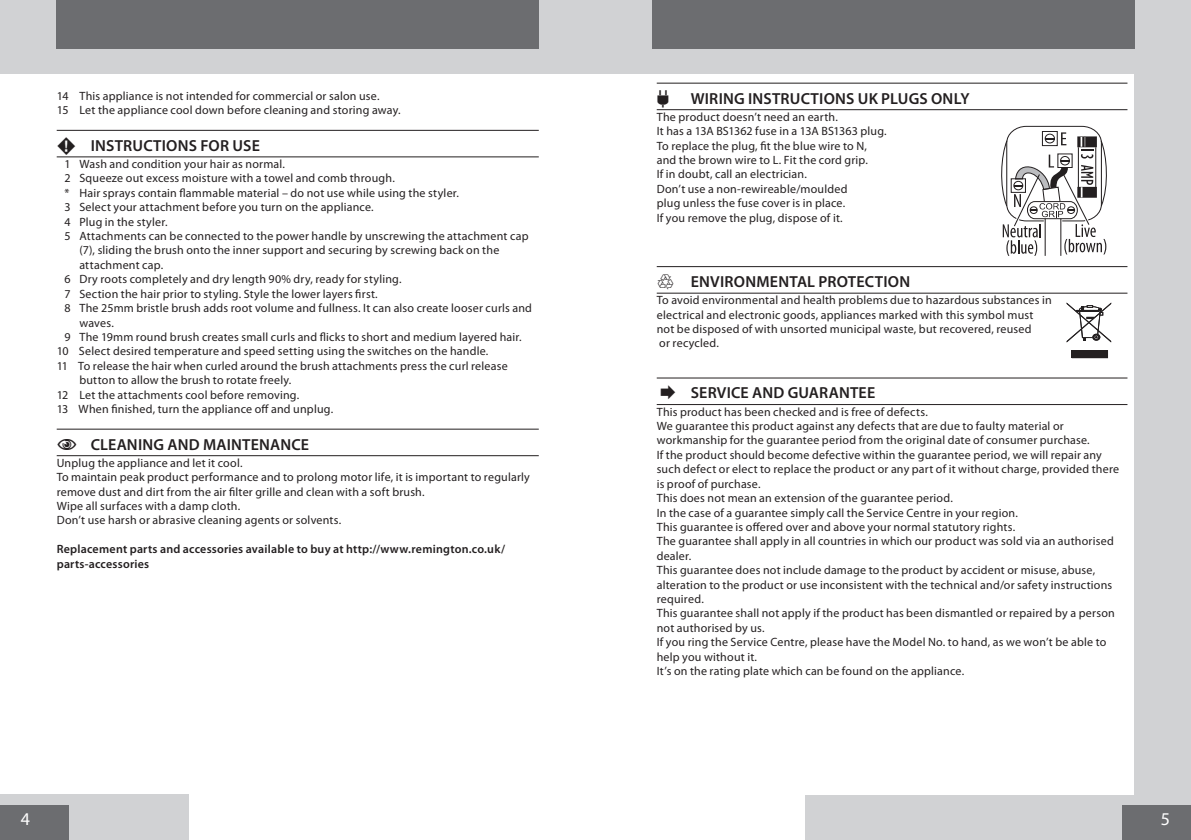
<style>
.page{position:relative;width:1191px;height:840px;background:#fff}
.page>*{position:absolute;margin:0;border:0;box-sizing:border-box;transform-origin:0 0}
.t1{font:18px "Myriad Pro";color:#fff}
.heading{font:600 16px "Myriad Pro";letter-spacing:.01em;color:#231f20}
.heading-2{font:16px "Myriad Points";color:#231f20}
.contents{font:12px/14.4px "Myriad Pro";letter-spacing:.015em;color:#231f20}
.default_single{font:12px/14.4px "Myriad Pro";letter-spacing:.015em;color:#231f20}
.default_numbers{font:12px/14.4px "Myriad Pro";letter-spacing:.015em;color:#231f20}
.contents-2{font:600 12px/14.4px "Myriad Pro";letter-spacing:.02em;color:#231f20}
.s1{font-family:"Myriad Points";font-weight:400}
</style>
<div class="page">
<div style="left:0;top:0;width:595px;height:74px;background:#d1d2d4"></div>
<div style="left:0;top:794px;width:188px;height:45px;background:#d1d2d4"></div>
<div style="left:805px;top:794px;width:386px;height:45px;background:#d1d2d4"></div>
<div style="left:1123px;top:805px;width:68px;height:34px;background:#6c6d70"></div>
<div style="left:0;top:805px;width:68px;height:34px;background:#6c6d70"></div>
<div style="left:595px;top:0;width:596px;height:74px;background:#d1d2d4"></div>
<div style="left:652px;top:0;width:482px;height:48px;background:#6c6d70"></div>
<div style="left:57px;top:0;width:482px;height:49px;background:#6c6d70"></div>
<div style="left:1134px;top:60px;width:57px;height:741px;background:#d1d2d4"></div>
<hr style="left:57px;top:130px;width:482px;height:1px;background:#231f20">
<hr style="left:57px;top:156px;width:482px;height:1px;background:#231f20">
<hr style="left:57px;top:428px;width:482px;height:1px;background:#231f20">
<hr style="left:57px;top:455px;width:482px;height:1px;background:#231f20">
<hr style="left:657px;top:83px;width:470px;height:1px;background:#231f20">
<hr style="left:657px;top:109px;width:470px;height:1px;background:#231f20">
<hr style="left:657px;top:266px;width:470px;height:1px;background:#231f20">
<hr style="left:657px;top:292px;width:470px;height:1px;background:#231f20">
<hr style="left:657px;top:377px;width:470px;height:1px;background:#231f20">
<hr style="left:657px;top:404px;width:470px;height:1px;background:#231f20">
<svg style="left:1066px;top:302px;width:45px;height:56px"></svg>
<svg style="left:1001px;top:125px;width:105px;height:131px"></svg>
<p class="default_numbers" style="left:57px;top:88px;width:324px">14 This appliance is not intended for commercial or salon use.</p>
<p class="default_numbers" style="left:57px;top:103px;width:345px">15 Let the appliance cool down before cleaning and storing away.</p>
<p class="heading" style="left:57px;top:135px;width:205px"><span class="s1">F</span> INSTRUCTIONS FOR USE</p>
<p class="default_single" style="left:65px;top:156px;width:222px">1 Wash and condition your hair as normal.</p>
<p class="default_single" style="left:65px;top:171px;width:332px">2 Squeeze out excess moisture with a towel and comb through.</p>
<p class="default_single" style="left:65px;top:185px;width:396px">* Hair sprays contain flammable material – do not use while using the styler.</p>
<p class="default_single" style="left:65px;top:200px;width:310px">3 Select your attachment before you turn on the appliance.</p>
<p class="default_single" style="left:65px;top:214px;width:105px">4 Plug in the styler.</p>
<p class="default_single" style="left:79px;top:228px;width:450px;text-indent:-15px">5 Attachments can be connected to the power handle by unscrewing the attachment cap (7), sliding the brush onto the inner support and securing by screwing back on the attachment cap.</p>
<p class="default_single" style="left:65px;top:272px;width:338px">6 Dry roots completely and dry length 90% dry, ready for styling.</p>
<p class="default_single" style="left:65px;top:286px;width:314px">7 Section the hair prior to styling. Style the lower layers first.</p>
<p class="default_single" style="left:79px;top:300px;width:454px;text-indent:-15px">8 The 25mm bristle brush adds root volume and fullness. It can also create looser curls and waves.</p>
<p class="default_single" style="left:65px;top:329px;width:458px">9 The 19mm round brush creates small curls and flicks to short and medium layered hair.</p>
<p class="default_numbers" style="left:57px;top:344px;width:433px">10 Select desired temperature and speed setting using the switches on the handle.</p>
<p class="default_numbers" style="left:79px;top:358px;width:430px;text-indent:-23px">11 To release the hair when curled around the brush attachments press the curl release button to allow the brush to rotate freely.</p>
<p class="default_numbers" style="left:57px;top:387px;width:244px">12 Let the attachments cool before removing.</p>
<p class="default_numbers" style="left:57px;top:401px;width:278px">13 When finished, turn the appliance off and unplug.</p>
<p class="heading" style="left:57px;top:433px;width:254px"><span class="s1">C</span> CLEANING AND MAINTENANCE</p>
<p class="contents" style="left:57px;top:455px;width:187px">Unplug the appliance and let it cool.</p>
<p class="contents" style="left:57px;top:469px;width:475px">To maintain peak product performance and to prolong motor life, it is important to regularly remove dust and dirt from the air filter grille and clean with a soft brush.</p>
<p class="contents" style="left:57px;top:498px;width:185px">Wipe all surfaces with a damp cloth.</p>
<p class="contents" style="left:57px;top:512px;width:286px">Don’t use harsh or abrasive cleaning agents or solvents.</p>
<p class="contents-2" style="left:57px;top:541px;width:450px">Replacement parts and accessories available to buy at http://www.remington.co.uk/ parts-accessories</p>
<p class="heading-2" style="left:657px;top:89px;width:14px">D</p>
<p class="heading" style="left:691px;top:88px;width:280px">WIRING INSTRUCTIONS UK PLUGS ONLY</p>
<p class="contents" style="left:657px;top:109px;width:183px">The product doesn’t need an earth.</p>
<p class="contents" style="left:657px;top:124px;width:231px">It has a 13A BS1362 fuse in a 13A BS1363 plug.</p>
<p class="contents" style="left:657px;top:138px;width:212px">To replace the plug, fit the blue wire to N,</p>
<p class="contents" style="left:657px;top:152px;width:213px">and the brown wire to L. Fit the cord grip.</p>
<p class="contents" style="left:657px;top:167px;width:152px">If in doubt, call an electrician.</p>
<p class="contents" style="left:657px;top:181px;width:192px">Don’t use a non-rewireable/moulded</p>
<p class="contents" style="left:657px;top:196px;width:190px">plug unless the fuse cover is in place.</p>
<p class="contents" style="left:657px;top:210px;width:187px">If you remove the plug, dispose of it.</p>
<p class="heading" style="left:657px;top:271px;width:255px"><span class="s1">H</span> ENVIRONMENTAL PROTECTION</p>
<p class="contents" style="left:657px;top:292px;width:396px">To avoid environmental and health problems due to hazardous substances in</p>
<p class="contents" style="left:657px;top:307px;width:378px">electrical and electronic goods, appliances marked with this symbol must</p>
<p class="contents" style="left:657px;top:321px;width:376px">not be disposed of with unsorted municipal waste, but recovered, reused</p>
<p class="contents" style="left:659px;top:336px;width:61px">or recycled.</p>
<p class="heading" style="left:660px;top:382px;width:217px"><span class="s1">E</span> SERVICE AND GUARANTEE</p>
<p class="contents" style="left:657px;top:404px;width:273px">This product has been checked and is free of defects.</p>
<p class="contents" style="left:657px;top:418px;width:434px">We guarantee this product against any defects that are due to faulty material or workmanship for the guarantee period from the original date of consumer purchase.</p>
<p class="contents" style="left:657px;top:447px;width:464px">If the product should become defective within the guarantee period, we will repair any such defect or elect to replace the product or any part of it without charge, provided there is proof of purchase.</p>
<p class="contents" style="left:657px;top:490px;width:298px">This does not mean an extension of the guarantee period.</p>
<p class="contents" style="left:657px;top:505px;width:363px">In the case of a guarantee simply call the Service Centre in your region.</p>
<p class="contents" style="left:657px;top:519px;width:360px">This guarantee is offered over and above your normal statutory rights.</p>
<p class="contents" style="left:657px;top:533px;width:458px">The guarantee shall apply in all countries in which our product was sold via an authorised dealer.</p>
<p class="contents" style="left:657px;top:562px;width:457px">This guarantee does not include damage to the product by accident or misuse, abuse, alteration to the product or use inconsistent with the technical and/or safety instructions required.</p>
<p class="contents" style="left:657px;top:605px;width:459px">This guarantee shall not apply if the product has been dismantled or repaired by a person not authorised by us.</p>
<p class="contents" style="left:657px;top:634px;width:451px">If you ring the Service Centre, please have the Model No. to hand, as we won’t be able to help you without it.</p>
<p class="contents" style="left:657px;top:663px;width:309px">It’s on the rating plate which can be found on the appliance.</p>
<h1 class="t1" style="left:21px;top:807px;width:11px">4</h1>
<h1 class="t1" style="left:1160px;top:807px;width:11px">5</h1>
</div>
